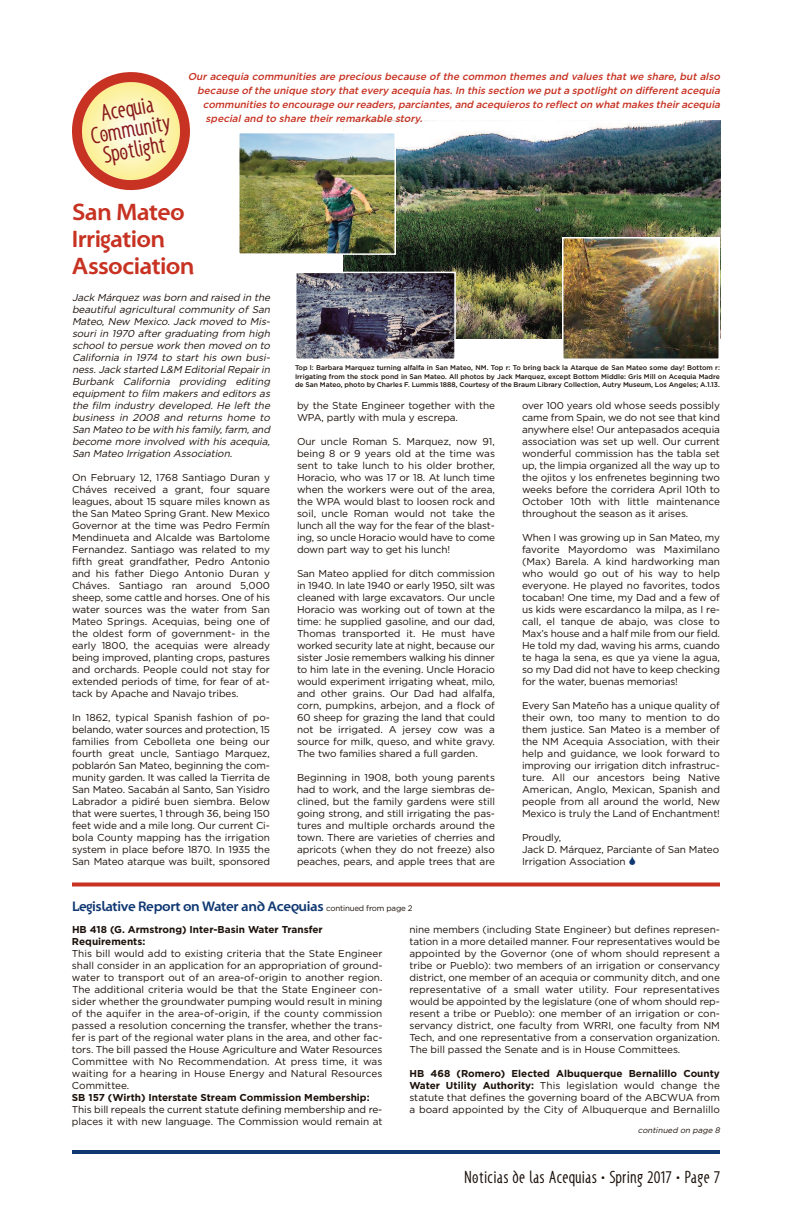
<style>
.page{position:relative;width:792px;height:1224px;background:#fff}
.page>*{position:absolute;margin:0;border:0;box-sizing:border-box;transform-origin:0 0}
.t1{font:condensed 24.1px/20.8px "Santana";color:#87181c;text-align:center}
.t2{font:700 24px/26.8px "Santana";letter-spacing:-.025em;color:#c73222}
.t3{font:condensed 18px "Santana";letter-spacing:.05em;color:#1c110a}
.t4{font:700 14px "Santana";letter-spacing:-.025em;color:#103872}
.t5{font:10px/12px "Gotham";letter-spacing:-.01em;color:#1c110a;text-align:justify}
.t6{font:italic 10px/12px "Gotham";letter-spacing:-.01em;color:#1c110a;text-align:justify}
.t7{font:italic 500 10px/14px "Gotham";color:#c73222;text-align:right}
.t8{font:700 10px/12px "Gotham";color:#1c110a}
.t9{font:italic 8px "Gotham";color:#1c110a}
.t10{font:500 6.8px/8.4px "Gotham";color:#1c110a;text-align:justify}
.s1{font-family:"Gotham";font-weight:400;font-size:8px;color:#1c110a}
.s2{font-weight:700}
</style>
<div class="page">
<hr style="left:72px;top:1150px;width:648px;height:4px;background:#103872">
<img style="left:343px;top:120px;width:377px;height:219px">
<img style="left:298px;top:275px;width:155px;height:82px">
<div style="left:295px;top:272px;width:161px;height:88px;border:2px solid #fff"></div>
<img style="left:241px;top:135px;width:152px;height:117px">
<div style="left:238px;top:132px;width:158px;height:123px;border:2px solid #fff"></div>
<img style="left:565px;top:240px;width:152px;height:117px">
<div style="left:562px;top:237px;width:158px;height:123px;border:2px solid #fff"></div>
<svg style="left:72px;top:72px;width:118px;height:119px"></svg>
<svg style="left:72px;top:883px;width:648px;height:4px;background:#cd4b3d"></svg>
<p class="t7" style="left:188px;top:70px;width:536px">Our acequia communities are precious because of the common themes and values that we share, but also because of the unique story that every acequia has. In this section we put a spotlight on different acequia communities to encourage our readers, parciantes, and acequieros to reflect on what makes their acequia</p>
<h1 class="t1" style="left:100px;top:104px;width:54px;rotate:-10deg">Acequia</h1>
<p class="t7" style="left:206px;top:112px;width:220px">special and to share their remarkable story.</p>
<h1 class="t1" style="left:90px;top:127px;width:82px;rotate:-10deg">Community<br>Spotlight</h1>
<h2 class="t2" style="left:72px;top:199px;width:124px">San Mateo<br>Irrigation<br>Association</h2>
<p class="t6" style="left:72px;top:292px;width:201px">Jack Márquez was born and raised in the beautiful agricultural community of San Mateo, New Mexico. Jack moved to Mis&shy;souri in 1970 after graduating from high school to persue work then moved on to California in 1974 to start his own busi&shy;ness. Jack started L&amp;M Editorial Repair in Burbank California providing editing equipment to film makers and editors as the film industry developed. He left the business in 2008 and returns home to San Mateo to be with his family, farm, and become more involved with his acequia, San Mateo Irrigation Association.</p>
<p class="t5" style="left:72px;top:472px;width:200px">On February 12, 1768 Santiago Duran y Cháves received a grant, four square leagues, about 15 square miles known as the San Mateo Spring Grant. New Mexico Governor at the time was Pedro Fermín Mendinueta and Alcalde was Bartolome Fernandez. Santiago was related to my fifth great grandfather, Pedro Antonio and his father Diego Antonio Duran y Cháves. Santiago ran around 5,000 sheep, some cattle and horses. One of his water sources was the water from San Mateo Springs. Acequias, being one of the oldest form of government- in the early 1800, the acequias were already being improved, planting crops, pastures and orchards. People could not stay for extended periods of time, for fear of at&shy;tack by Apache and Navajo tribes.</p>
<p class="t5" style="left:72px;top:712px;width:200px">In 1862, typical Spanish fashion of po&shy;belando, water sources and protection, 15 families from Cebolleta one being our fourth great uncle, Santiago Marquez, poblarón San Mateo, beginning the com&shy;munity garden. It was called la Tierrita de San Mateo. Sacabán al Santo, San Yisidro Labrador a pidiré buen siembra. Below that were suertes, 1 through 36, being 150 feet wide and a mile long. Our current Ci&shy;bola County mapping has the irrigation system in place before 1870. In 1935 the San Mateo atarque was built, sponsored</p>
<p class="t10" style="left:295px;top:364px;width:427px">Top l: Barbara Marquez turning alfalfa in San Mateo, NM. Top r: To bring back la Atarque de San Mateo some day! Bottom r:<br>Irrigating from the stock pond in San Mateo. All photos by Jack Marquez, except Bottom Middle: Gris Mill on Acequia Madre de San Mateo, photo by Charles F. Lummis 1888, Courtesy of the Braum Library Collection, Autry Museum, Los Angeles; A.1.13.</p>
<p class="t5" style="left:297px;top:400px;width:199px">by the State Engineer together with the<br>WPA, partly with mula y escrepa.</p>
<p class="t5" style="left:297px;top:436px;width:200px">Our uncle Roman S. Marquez, now 91, being 8 or 9 years old at the time was sent to take lunch to his older brother, Horacio, who was 17 or 18. At lunch time when the workers were out of the area, the WPA would blast to loosen rock and soil, uncle Roman would not take the lunch all the way for the fear of the blast&shy;ing, so uncle Horacio would have to come down part way to get his lunch!</p>
<p class="t5" style="left:297px;top:568px;width:200px">San Mateo applied for ditch commission in 1940. In late 1940 or early 1950, silt was cleaned with large excavators. Our uncle Horacio was working out of town at the time: he supplied gasoline, and our dad, Thomas transported it. He must have worked security late at night, because our sister Josie remembers walking his dinner to him late in the evening. Uncle Horacio would experiment irrigating wheat, milo, and other grains. Our Dad had alfalfa, corn, pumpkins, arbejon, and a flock of 60 sheep for grazing the land that could not be irrigated. A jersey cow was a source for milk, queso, and white gravy.<br>The two families shared a full garden.</p>
<p class="t5" style="left:297px;top:772px;width:200px">Beginning in 1908, both young parents had to work, and the large siembras de&shy;clined, but the family gardens were still going strong, and still irrigating the pas&shy;tures and multiple orchards around the town. There are varieties of cherries and apricots (when they do not freeze) also peaches, pears, and apple trees that are</p>
<p class="t5" style="left:522px;top:400px;width:200px">over 100 years old whose seeds possibly came from Spain, we do not see that kind anywhere else! Our antepasados acequia association was set up well. Our current wonderful commission has the tabla set up, the limpia organized all the way up to the ojitos y los enfrenetes beginning two weeks before the corridera April 10th to October 10th with little maintenance throughout the season as it arises.</p>
<p class="t5" style="left:522px;top:532px;width:200px">When I was growing up in San Mateo, my favorite Mayordomo was Maximilano (Max) Barela. A kind hardworking man who would go out of his way to help everyone. He played no favorites, todos tocaban! One time, my Dad and a few of us kids were escardanco la milpa, as I re&shy;call, el tanque de abajo, was close to Max’s house and a half mile from our field.<br>He told my dad, waving his arms, cuando te haga la sena, es que ya viene la agua, so my Dad did not have to keep checking for the water, buenas memorias!</p>
<p class="t5" style="left:522px;top:700px;width:200px">Every San Mateño has a unique quality of their own, too many to mention to do them justice. San Mateo is a member of the NM Acequia Association, with their help and guidance, we look forward to improving our irrigation ditch infrastruc&shy;ture. All our ancestors being Native American, Anglo, Mexican, Spanish and people from all around the world, New Mexico is truly the Land of Enchantment!</p>
<p class="t5" style="left:522px;top:832px;width:199px;text-align:left">Proudly,<br>Jack D. Márquez, Parciante of San Mateo<br>Irrigation Association</p>
<h3 class="t4" style="left:72px;top:898px;width:342px">Legislative Report on Water and Acequias <span class="s1">continued from page 2</span></h3>
<p class="t8" style="left:72px;top:924px;width:252px">HB 418 (g. Armstrong) Inter-Basin Water Transfer<br>Requirements:</p>
<p class="t5" style="left:72px;top:948px;width:312px">This bill would add to existing criteria that the State Engineer shall consider in an application for an appropriation of ground&shy;water to transport out of an area-of-origin to another region.<br>The additional criteria would be that the State Engineer con&shy;sider whether the groundwater pumping would result in mining of the aquifer in the area-of-origin, if the county commission passed a resolution concerning the transfer, whether the trans&shy;fer is part of the regional water plans in the area, and other fac&shy;tors. The bill passed the House Agriculture and Water Resources Committee with No Recommendation. At press time, it was waiting for a hearing in House Energy and Natural Resources Committee.</p>
<p class="t8" style="left:72px;top:1092px;width:299px">SB 157 (Wirth) Interstate Stream Commission Membership:</p>
<p class="t5" style="left:72px;top:1104px;width:312px">This bill repeals the current statute defining membership and re&shy;places it with new language. The Commission would remain at</p>
<p class="t5" style="left:409px;top:924px;width:312px">nine members (including State Engineer) but defines represen&shy;tation in a more detailed manner. Four representatives would be appointed by the Governor (one of whom should represent a tribe or Pueblo): two members of an irrigation or conservancy district, one member of an acequia or community ditch, and one representative of a small water utility. Four representatives would be appointed by the legislature (one of whom should rep&shy;resent a tribe or Pueblo): one member of an irrigation or con&shy;servancy district, one faculty from WRRI, one faculty from NM Tech, and one representative from a conservation organization.<br>The bill passed the Senate and is in House Committees.</p>
<p class="t5" style="left:409px;top:1068px;width:312px"><span class="s2">HB 468 (Romero) Elected Albuquerque Bernalillo County Water Utility Authority:</span> This legislation would change the statute that defines the governing board of the ABCWUA from a board appointed by the City of Albuquerque and Bernalillo</p>
<p class="t9" style="left:638px;top:1128px;width:85px">continued on page 8</p>
<h3 class="t3" style="left:465px;top:1168px;width:257px">Noticias de las Acequias • Spring 2017 • Page 7</h3>
</div>
